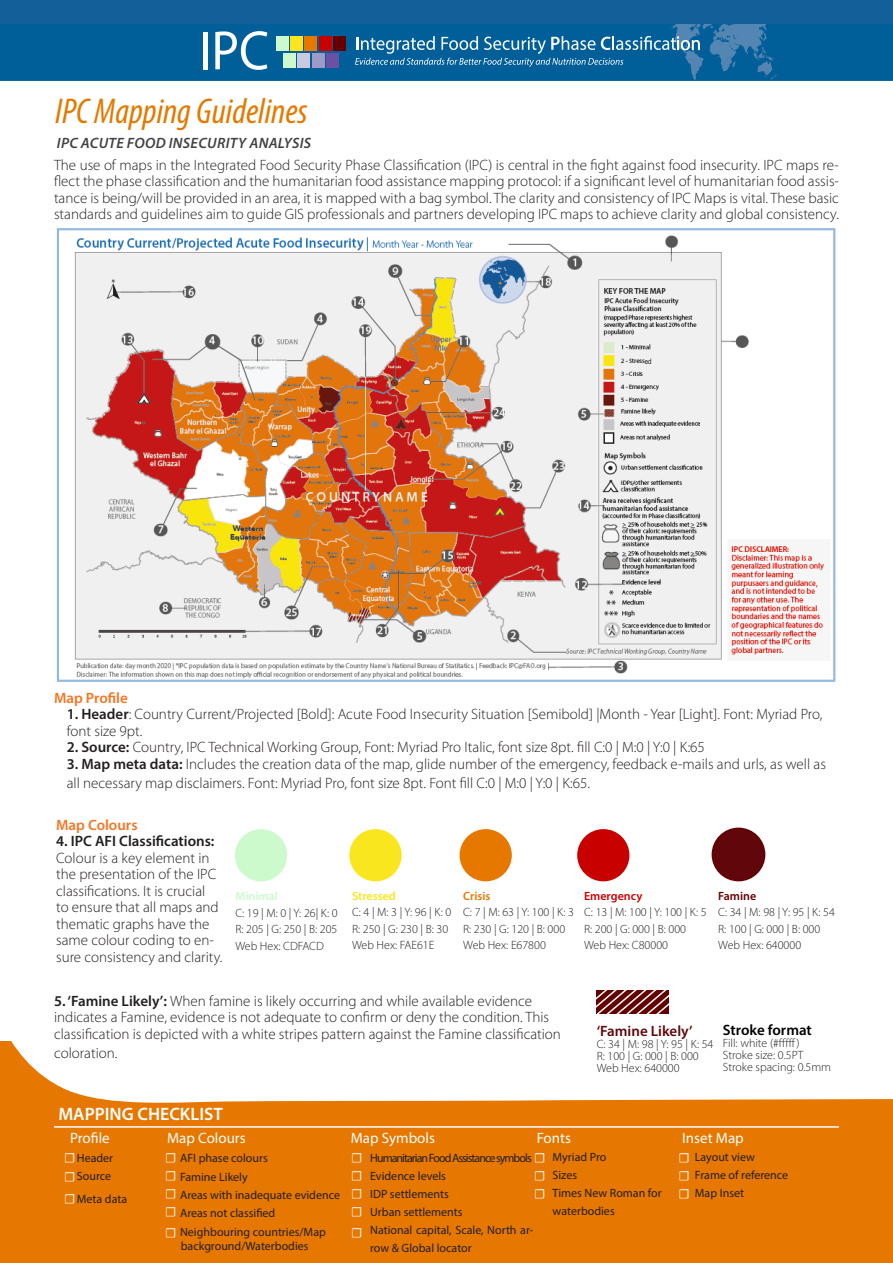
<style>
.page{position:relative;width:893px;height:1263px;background:#fff}
.page>*{position:absolute;margin:0;border:0;box-sizing:border-box;transform-origin:0 0}
.Country_name_20pt{font:italic condensed 36px "Myriad Pro";color:#e57900}
.t1{font:600 18px "Myriad Pro";color:#fff}
.t2{font:300 15px/16.5px "Myriad Pro";color:#231f20}
.t3{font:15px "Myriad Pro";color:#fff}
.subheads_11_13_with{font:italic 600 15px "Myriad Pro";letter-spacing:.02em;color:#414243}
.t4{font:600 15px "Myriad Pro";color:#f57523}
.t5{font:600 15px "Myriad Pro";color:#61060b}
.t6{font:600 15px "Myriad Pro";color:#000}
.t7{font:13.5px/21.6px "Minion Pro";color:#fff}
.t8{font:300 12px "Myriad Pro";color:#231f20}
.t9{font:12px/18px "Myriad Pro";color:#231f20}
.t10{font:12px "Myriad Pro";letter-spacing:-.08em;color:#231f20}
.t11{font:600 12px "Myriad Pro";color:#c80000}
.t12{font:600 12px "Myriad Pro";color:#fae61e}
.t13{font:600 12px "Myriad Pro";color:#cdfacd}
.t14{font:600 12px "Myriad Pro";color:#e67800}
.t15{font:600 12px "Myriad Pro";color:#640000}
.t16{font:7.5px "Arial Narrow";color:#231f20}
.s1{font-weight:600}
</style>
<div class="page">
<div style="left:0;top:23px;width:893px;height:58px;background:#005e98"></div>
<hr style="left:203px;top:32px;width:4px;height:37px;background:#fff">
<svg style="left:215px;top:31px;width:52px;height:39px"></svg>
<svg style="left:710px;top:23px;width:66px;height:56px;background:#0d649c"></svg>
<svg style="left:355px;top:23px;width:348px;height:57px;background:#186da1"></svg>
<div style="left:283px;top:53px;width:13px;height:15px;background:#cdfacd"></div>
<div style="left:298px;top:53px;width:12px;height:15px;background:#cbc9e2"></div>
<div style="left:312px;top:53px;width:12px;height:15px;background:#9e9ac8"></div>
<div style="left:326px;top:53px;width:13px;height:15px;background:#6a51a3"></div>
<div style="left:276px;top:37px;width:13px;height:14px;background:#cdfacd"></div>
<div style="left:290px;top:37px;width:13px;height:14px;background:#fae61e"></div>
<div style="left:305px;top:37px;width:12px;height:14px;background:#e67800"></div>
<div style="left:319px;top:37px;width:12px;height:14px;background:#c80000"></div>
<div style="left:333px;top:37px;width:13px;height:14px;background:#640000"></div>
<img style="left:677px;top:23px;width:89px;height:34px">
<svg style="left:0;top:1041px;width:893px;height:222px;fill:#e67701"></svg>
<div style="left:235px;top:829px;width:52px;height:52px;background:#cdfacd;border-radius:50%"></div>
<div style="left:349px;top:829px;width:53px;height:52px;background:#fae61e;border-radius:50%"></div>
<div style="left:460px;top:829px;width:52px;height:52px;background:#e67800;border-radius:50%"></div>
<div style="left:577px;top:829px;width:52px;height:52px;background:#c80000;border-radius:50%"></div>
<div style="left:712px;top:828px;width:53px;height:53px;background:#61060b;border-radius:50%"></div>
<div style="left:712px;top:828px;width:53px;height:53px;border:2px solid #640000;border-radius:50%"></div>
<svg style="left:596px;top:990px;width:73px;height:24px;background:#873a3a"></svg>
<hr style="left:54px;top:1126px;width:785px;height:2px;background:#fff">
<div style="left:0;top:0;width:893px;height:23px;background:#125f9a"></div>
<img style="left:56px;top:228px;width:780px;height:454px">
<p class="Country_name_20pt" style="left:55px;top:89px;width:254px">IPC Mapping Guidelines</p>
<p class="t2" style="left:54px;top:156px;width:786px;text-align:justify">The use of maps in the Integrated Food Security Phase Classification (IPC) is central in the fight against food insecurity. IPC maps re&shy;flect the phase classification and the humanitarian food assistance mapping protocol: if a significant level of humanitarian food assis&shy;tance is being/will be provided in an area, it is mapped with a bag symbol. The clarity and consistency of IPC Maps is vital. These basic standards and guidelines aim to guide GIS professionals and partners developing IPC maps to achieve clarity and global consistency.</p>
<p class="subheads_11_13_with" style="left:57px;top:133px;width:256px">IPC ACUTE FOOD INSECURITY ANALYSIS</p>
<p class="t16" style="left:645px;top:355px;width:8px">ed</p>
<p class="t4" style="left:54px;top:688px;width:75px">Map Profile</p>
<p class="t2" style="left:67px;top:706px;width:757px"><span class="s1">1. Header</span>: Country Current/Projected [Bold]: Acute Food Insecurity Situation [Semibold] |Month - Year [Light]. Font: Myriad Pro, font size 9pt.</p>
<p class="t2" style="left:67px;top:739px;width:640px"><span class="s1">2. Source:</span> Country, IPC Technical Working Group, Font: Myriad Pro Italic, font size 8pt. fill C:0 | M:0 | Y:0 | K:65</p>
<p class="t2" style="left:67px;top:754px;width:761px;line-height:19.5px"><span class="s1">3. Map meta data:</span> Includes the creation data of the map, glide number of the emergency, feedback e-mails and urls, as well as all necessary map disclaimers. Font: Myriad Pro, font size 8pt. Font fill C:0 | M:0 | Y:0 | K:65.</p>
<p class="t4" style="left:56px;top:815px;width:83px">Map Colours</p>
<p class="t2" style="left:56px;top:833px;width:168px"><span class="s1">4. IPC AFI Classifications:<br></span>Colour is a key element in the presentation of the IPC classifications. It is crucial<br>to ensure that all maps and thematic graphs have the same colour coding to en&shy;sure consistency and clarity.</p>
<p class="t12" style="left:352px;top:888px;width:45px">Stressed</p>
<p class="t8" style="left:352px;top:905px;width:101px">C: 4 | M: 3 | Y: 96 | K: 0</p>
<p class="t8" style="left:352px;top:921px;width:98px">R: 250 | G: 230 | B: 30</p>
<p class="t8" style="left:352px;top:938px;width:84px">Web Hex: FAE61E</p>
<p class="t14" style="left:463px;top:888px;width:29px">Crisis</p>
<p class="t8" style="left:463px;top:905px;width:112px">C: 7 | M: 63 | Y: 100 | K: 3</p>
<p class="t8" style="left:463px;top:921px;width:104px">R: 230 | G: 120 | B: 000</p>
<p class="t8" style="left:463px;top:938px;width:84px">Web Hex: E67800</p>
<p class="t15" style="left:718px;top:888px;width:40px">Famine</p>
<p class="t8" style="left:718px;top:905px;width:118px">C: 34 | M: 98 | Y: 95 | K: 54</p>
<p class="t8" style="left:718px;top:921px;width:104px">R: 100 | G: 000 | B: 000</p>
<p class="t8" style="left:718px;top:938px;width:84px">Web Hex: 640000</p>
<p class="t13" style="left:235px;top:888px;width:44px">Minimal</p>
<p class="t8" style="left:235px;top:905px;width:104px">C: 19 | M: 0 | Y: 26| K: 0</p>
<p class="t8" style="left:235px;top:922px;width:104px">R: 205 | G: 250 | B: 205</p>
<p class="t8" style="left:235px;top:938px;width:90px">Web Hex: CDFACD</p>
<p class="t11" style="left:584px;top:888px;width:60px">Emergency</p>
<p class="t8" style="left:584px;top:905px;width:124px">C: 13 | M: 100 | Y: 100 | K: 5</p>
<p class="t8" style="left:584px;top:921px;width:104px">R: 200 | G: 000 | B: 000</p>
<p class="t8" style="left:584px;top:938px;width:85px">Web Hex: C80000</p>
<p class="t2" style="left:54px;top:992px;width:508px"><span class="s1">5. ‘Famine Likely’:</span> When famine is likely occurring and while available evidence indicates a Famine, evidence is not adequate to confirm or deny the condition. This classification is depicted with a white stripes pattern against the Famine classification</p>
<p class="t2" style="left:54px;top:1045px;width:65px">coloration.</p>
<p class="t5" style="left:597px;top:1021px;width:97px">‘Famine Likely’</p>
<p class="t8" style="left:597px;top:1037px;width:118px">C: 34 | M: 98 | Y: 95 | K: 54</p>
<p class="t8" style="left:597px;top:1049px;width:104px">R: 100 | G: 000 | B: 000</p>
<p class="t8" style="left:597px;top:1061px;width:84px">Web Hex: 640000</p>
<p class="t6" style="left:723px;top:1020px;width:90px">Stroke format</p>
<p class="t8" style="left:723px;top:1036px;width:78px">Fill: white (#fffff )</p>
<p class="t8" style="left:723px;top:1048px;width:82px">Stroke size: 0.5PT</p>
<p class="t8" style="left:723px;top:1060px;width:110px">Stroke spacing: 0.5mm</p>
<p class="t1" style="left:58px;top:1103px;width:166px">MAPPING CHECKLIST</p>
<p class="t3" style="left:70px;top:1129px;width:41px">Profile</p>
<p class="t3" style="left:167px;top:1129px;width:80px">Map Colours</p>
<p class="t3" style="left:351px;top:1129px;width:86px">Map Symbols</p>
<p class="t3" style="left:537px;top:1129px;width:36px">Fonts</p>
<p class="t3" style="left:682px;top:1129px;width:63px">Inset Map</p>
<p class="t7" style="left:64px;top:1146px;width:13px">☐</p>
<p class="t7" style="left:64px;top:1166px;width:13px">☐</p>
<p class="t7" style="left:64px;top:1187px;width:13px">☐</p>
<p class="t9" style="left:77px;top:1149px;width:38px">Header</p>
<p class="t9" style="left:77px;top:1167px;width:36px">Source</p>
<p class="t9" style="left:77px;top:1190px;width:52px">Meta data</p>
<p class="t7" style="left:165px;top:1146px;width:13px">☐</p>
<p class="t7" style="left:165px;top:1164px;width:13px">☐</p>
<p class="t7" style="left:165px;top:1182px;width:13px">☐</p>
<p class="t7" style="left:165px;top:1200px;width:13px">☐ ☐</p>
<p class="t9" style="left:180px;top:1149px;width:89px">AFI phase colours</p>
<p class="t9" style="left:180px;top:1167px;width:69px">Famine Likely</p>
<p class="t9" style="left:180px;top:1185px;width:161px">Areas with inadequate evidence</p>
<p class="t9" style="left:180px;top:1203px;width:97px">Areas not classified</p>
<p class="t9" style="left:180px;top:1223px;width:147px">Neighbouring countries/Map</p>
<p class="t9" style="left:181px;top:1237px;width:129px">background/Waterbodies</p>
<p class="t7" style="left:351px;top:1146px;width:13px">☐</p>
<p class="t7" style="left:351px;top:1164px;width:13px">☐</p>
<p class="t7" style="left:351px;top:1182px;width:13px">☐</p>
<p class="t7" style="left:351px;top:1200px;width:13px">☐ ☐</p>
<p class="t7" style="left:534px;top:1146px;width:13px">☐</p>
<p class="t7" style="left:534px;top:1164px;width:13px">☐</p>
<p class="t7" style="left:534px;top:1182px;width:13px">☐</p>
<p class="t10" style="left:370px;top:1150px;width:163px">Humanitarian Food Assistance symbols</p>
<p class="t9" style="left:370px;top:1166px;width:77px">Evidence levels</p>
<p class="t9" style="left:370px;top:1184px;width:80px">IDP settlements</p>
<p class="t9" style="left:370px;top:1202px;width:94px">Urban settlements</p>
<p class="t9" style="left:370px;top:1220px;width:165px">National capital, Scale, North ar&shy;row &amp; Global locator</p>
<p class="t9" style="left:553px;top:1148px;width:55px">Myriad Pro</p>
<p class="t9" style="left:553px;top:1166px;width:26px">Sizes</p>
<p class="t9" style="left:553px;top:1184px;width:111px">Times New Roman for</p>
<p class="t9" style="left:553px;top:1202px;width:64px">waterbodies</p>
<p class="t9" style="left:695px;top:1147px;width:62px">Layout view</p>
<p class="t9" style="left:695px;top:1165px;width:95px">Frame of reference</p>
<p class="t9" style="left:695px;top:1183px;width:51px">Map Inset</p>
<p class="t7" style="left:678px;top:1147px;width:13px">☐</p>
<p class="t7" style="left:678px;top:1165px;width:13px">☐</p>
<p class="t7" style="left:678px;top:1183px;width:13px">☐</p>
</div>
